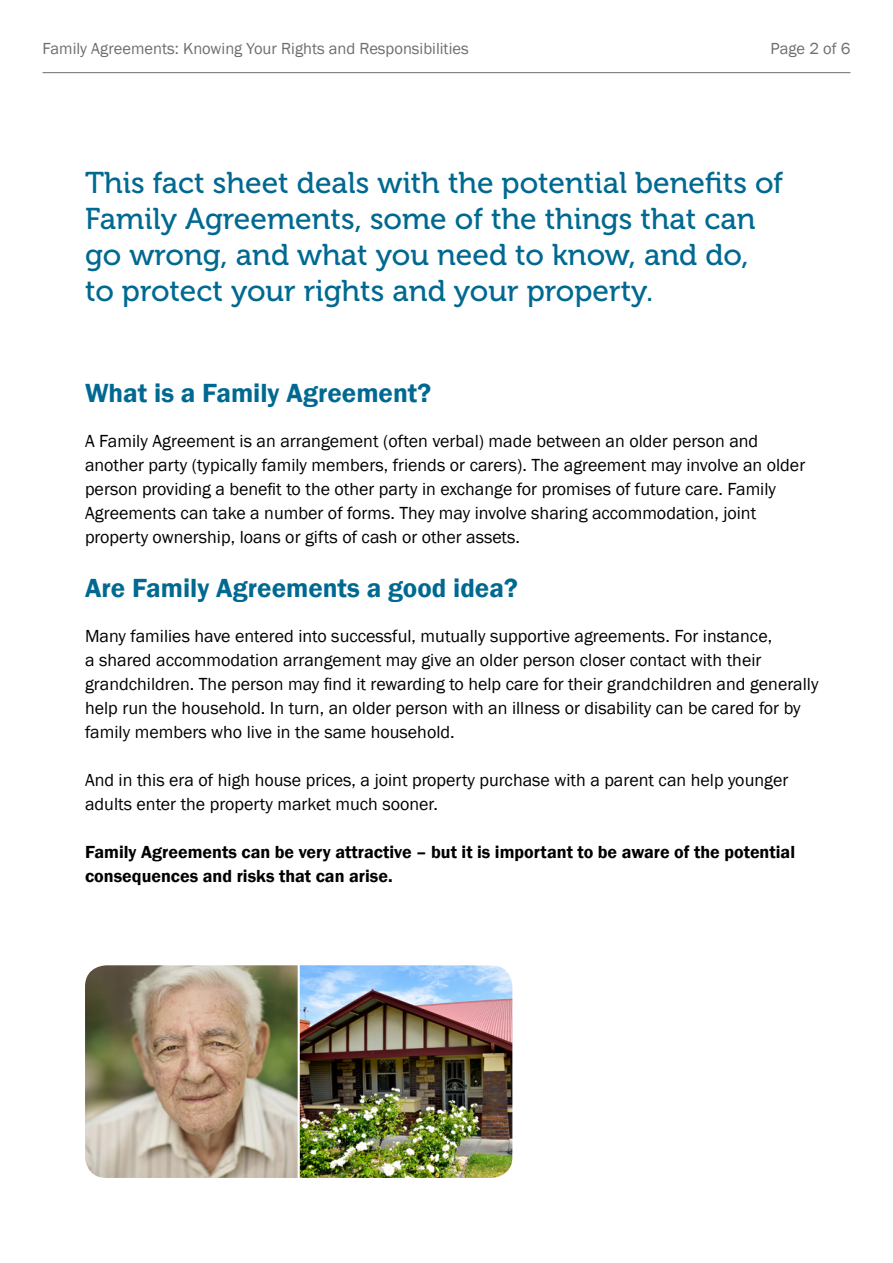
<style>
.page{position:relative;width:893px;height:1263px;background:#fff}
.page>*{position:absolute;margin:0;border:0;box-sizing:border-box;transform-origin:0 0}
.t1{font:30px/36px "Museo 500";color:#006991}
.t2{font:600 27px "Franklin Gothic";color:#006991}
.t3{font:18px/24px "Franklin Gothic";color:#000}
.t4{font:600 18px/24px "Franklin Gothic";color:#000}
.t5{font:16.5px "Franklin Gothic";color:#6d6e71}
</style>
<div class="page">
<img style="left:300px;top:965px;width:212px;height:213px">
<img style="left:85px;top:965px;width:213px;height:213px">
<hr style="left:43px;top:72px;width:807px;height:1px;background:#6d6e71">
<p class="t5" style="left:43px;top:38px;width:428px">Family Agreements: Knowing Your Rights and Responsibilities</p>
<p class="t5" style="left:771px;top:38px;width:81px">Page 2 of 6</p>
<h1 class="t1" style="left:85px;top:165px;width:700px">This fact sheet deals with the potential benefits of Family Agreements, some of the things that can go wrong, and what you need to know, and do, to protect your rights and your property.</h1>
<h2 class="t2" style="left:85px;top:376px;width:348px">What is a Family Agreement?</h2>
<p class="t3" style="left:85px;top:429px;width:722px">A Family Agreement is an arrangement (often verbal) made between an older person and another party (typically family members, friends or carers). The agreement may involve an older person providing a benefit to the other party in exchange for promises of future care. Family Agreements can take a number of forms. They may involve sharing accommodation, joint property ownership, loans or gifts of cash or other assets.</p>
<h2 class="t2" style="left:85px;top:571px;width:434px">Are Family Agreements a good idea?</h2>
<p class="t3" style="left:85px;top:624px;width:735px">Many families have entered into successful, mutually supportive agreements. For instance,<br>a shared accommodation arrangement may give an older person closer contact with their grandchildren. The person may find it rewarding to help care for their grandchildren and generally help run the household. In turn, an older person with an illness or disability can be cared for by family members who live in the same household.</p>
<p class="t3" style="left:85px;top:768px;width:705px">And in this era of high house prices, a joint property purchase with a parent can help younger adults enter the property market much sooner.</p>
<p class="t4" style="left:85px;top:840px;width:712px">Family Agreements can be very attractive – but it is important to be aware of the potential consequences and risks that can arise.</p>
</div>
